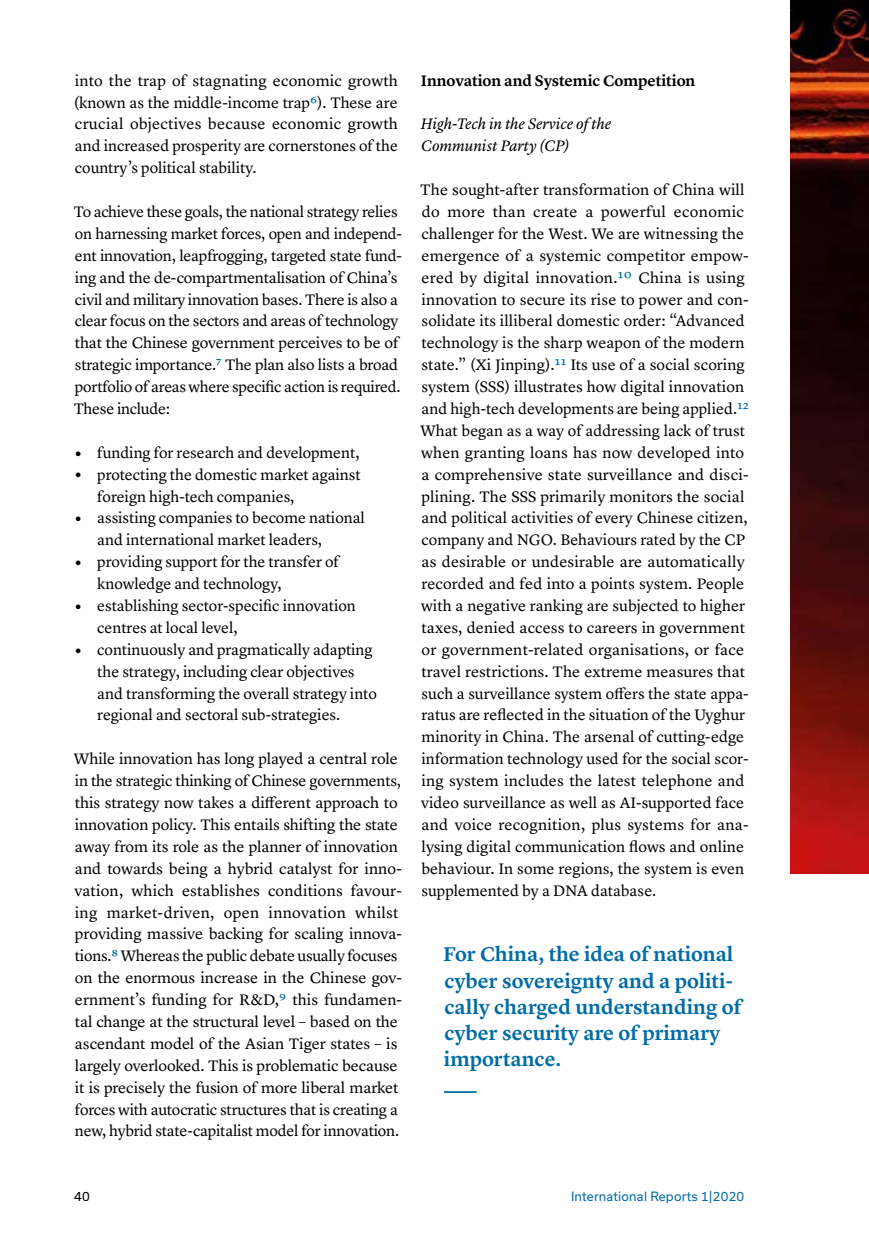
<style>
.page{position:relative;width:869px;height:1246px;background:#fff}
.page>*{position:absolute;margin:0;border:0;box-sizing:border-box;transform-origin:0 0}
.t1{font:600 20.65px/26.2px "Lyon Text";color:#006ca6}
.Paragraph{font:15.75px/21.9px "Lyon Text";color:#000}
.Header4{font:italic 15.75px/21.9px "Lyon Text";letter-spacing:-.005em;color:#000}
.Header3{font:600 15.75px "Lyon Text";letter-spacing:-.005em;color:#000}
.t2{font:12.25px "Usual";letter-spacing:.015em;color:#006ca6}
.t3{font:12.25px "Usual";color:#000}
.s1{color:#006ca6}
.s2{font-weight:600;font-size:22.75px}
</style>
<div class="page">
<hr style="left:443px;top:1090px;width:33px;height:2px;background:#006ca6">
<img style="left:790px;top:0;width:78px;height:873px">
<p class="Paragraph" style="left:74px;top:68px;width:325px;text-align:justify">into the trap of stagnating economic growth (known as the middle-income trap<span class="s1">6</span>). These are crucial objectives because economic growth and increased prosperity are cornerstones of the country’s political stability.</p>
<p class="Paragraph" style="left:74px;top:199px;width:329px">To achieve these goals, the national strategy relies on harnessing market forces, open and independ&shy;ent innovation, leapfrogging, targeted state fund&shy;ing and the de-compartmentalisation of China’s civil and military innovation bases. There is also a clear focus on the sectors and areas of technology that the Chinese government perceives to be of strategic importance.<span class="s1">7</span> The plan also lists a broad portfolio of areas where specific action is required.<br>These include:</p>
<p class="Paragraph" style="left:74px;top:440px;width:287px"><span class="s2">•</span> funding for research and development,</p>
<p class="Paragraph" style="left:97px;top:462px;width:265px;text-indent:-23px"><span class="s2">•</span> protecting the domestic market against foreign high-tech companies,</p>
<p class="Paragraph" style="left:97px;top:506px;width:269px;text-indent:-23px"><span class="s2">•</span> assisting companies to become national and international market leaders,</p>
<p class="Paragraph" style="left:97px;top:549px;width:243px;text-indent:-23px"><span class="s2">•</span> providing support for the transfer of knowledge and technology,</p>
<p class="Paragraph" style="left:97px;top:593px;width:260px;text-indent:-23px"><span class="s2">•</span> establishing sector-specific innovation centres at local level,</p>
<p class="Paragraph" style="left:97px;top:637px;width:281px;text-indent:-23px"><span class="s2">•</span> continuously and pragmatically adapting the strategy, including clear objectives and transforming the overall strategy into regional and sectoral sub-strategies.</p>
<p class="Paragraph" style="left:74px;top:746px;width:329px">While innovation has long played a central role in the strategic thinking of Chinese governments, this strategy now takes a different approach to innovation policy. This entails shifting the state away from its role as the planner of innovation and towards being a hybrid catalyst for inno&shy;vation, which establishes conditions favour&shy;ing market-driven, open innovation whilst providing massive backing for scaling innova&shy;tions.<span class="s1">8</span> Whereas the public debate usually focuses on the enormous increase in the Chinese gov&shy;ernment’s funding for R&amp;D,<span class="s1">9</span> this fundamen&shy;tal change at the structural level – based on the ascendant model of the Asian Tiger states – is largely overlooked. This is problematic because it is precisely the fusion of more liberal market forces with autocratic structures that is creating a new, hybrid state-capitalist model for innovation.</p>
<p class="Header3" style="left:421px;top:68px;width:276px">Innovation and Systemic Competition</p>
<p class="Header4" style="left:420px;top:112px;width:192px">High-Tech in the Service of the<br>Communist Party (CP)</p>
<p class="Paragraph" style="left:420px;top:178px;width:330px">The sought-after transformation of China will do more than create a powerful economic challenger for the West. We are witnessing the emergence of a systemic competitor empow&shy;ered by digital innovation.<span class="s1">10</span> China is using innovation to secure its rise to power and con&shy;solidate its illiberal domestic order: “Advanced technology is the sharp weapon of the modern state.” (Xi Jinping).<span class="s1">11</span> Its use of a social scoring system (SSS) illustrates how digital innovation and high-tech developments are being applied.<span class="s1">12<br></span>What began as a way of addressing lack of trust when granting loans has now developed into a comprehensive state surveillance and disci&shy;plining. The SSS primarily monitors the social and political activities of every Chinese citizen, company and NGO. Behaviours rated by the CP as desirable or undesirable are automatically recorded and fed into a points system. People with a negative ranking are subjected to higher taxes, denied access to careers in government or government-related organisations, or face travel restrictions. The extreme measures that such a surveillance system offers the state appa&shy;ratus are reflected in the situation of the Uyghur minority in China. The arsenal of cutting-edge information technology used for the social scor&shy;ing system includes the latest telephone and video surveillance as well as AI-supported face and voice recognition, plus systems for ana&shy;lysing digital communication flows and online behaviour. In some regions, the system is even supplemented by a DNA database.</p>
<p class="t1" style="left:443px;top:939px;width:299px">For China, the idea of national cyber sovereignty and a politi&shy;cally charged understanding of cyber security are of primary importance.</p>
<p class="t3" style="left:74px;top:1188px;width:17px">40</p>
<p class="t2" style="left:570px;top:1188px;width:175px">International Reports 1|2020</p>
</div>
